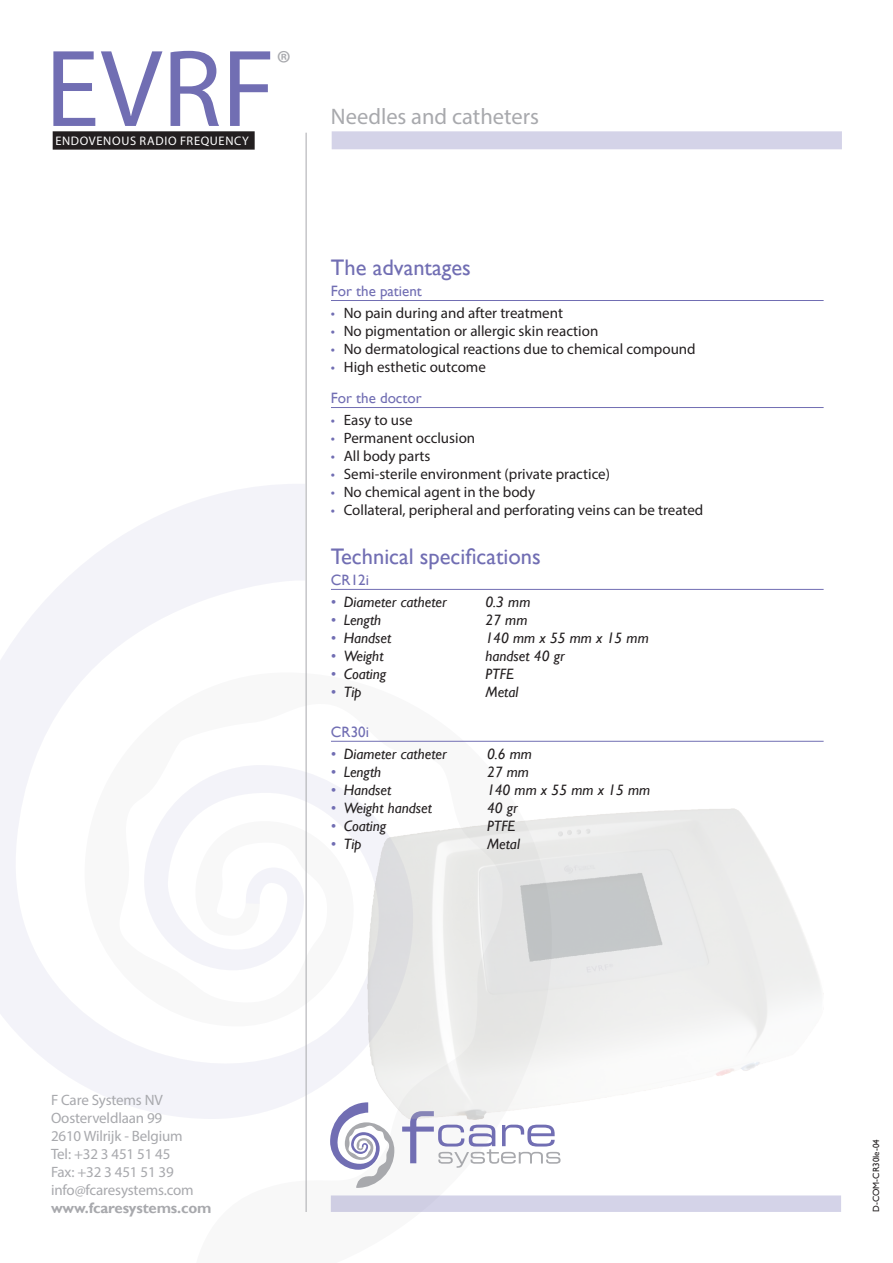
<style>
.page{position:relative;width:893px;height:1263px;background:#fff}
.page>*{position:absolute;margin:0;border:0;box-sizing:border-box;transform-origin:0 0}
.t1{font:110.55px "Myriad Pro";color:#716eb3}
.t2{font:35.1px "Myriad Pro";color:#a8a9ad}
.subtitel{font:22.5px "Gill Sans";color:#716eb3}
.body{font:22.5px "Myriad Pro";color:#a8a9ad}
.t3{font:15px "Myriad Pro";color:#231f20}
.t4{font:italic 15px "Gill Sans";color:#231f20}
.t5{font:15px "Myriad Pro";letter-spacing:-.01em;color:#a8a9ad}
.sub_sub_titel{font:15px "Gill Sans";color:#716eb3}
.t6{font:700 15px "Gill Sans";letter-spacing:-.01em;color:#a8a9ad}
.t7{font:12.45px "Myriad Pro";letter-spacing:.055em;color:#fff}
.t8{font:9px "Gill Sans";color:#231f20}
.s1{color:#716eb3}
</style>
<div class="page">
<svg style="left:0;top:484px;width:413px;height:635px"></svg>
<div style="left:332px;top:131px;width:510px;height:18px;background:#d4d3e8"></div>
<div style="left:331px;top:1195px;width:510px;height:17px;background:#d4d3e8"></div>
<hr style="left:306px;top:133px;width:1px;height:1079px;background:#a8a9ad">
<svg style="left:330px;top:1102px;width:64px;height:86px"></svg>
<svg style="left:402px;top:1119px;width:159px;height:49px"></svg>
<img style="left:368px;top:808px;width:453px;height:311px">
<div style="left:53px;top:131px;width:202px;height:19px;background:#231f20"></div>
<hr style="left:331px;top:300px;width:493px;height:1px;background:#716eb3">
<hr style="left:331px;top:407px;width:493px;height:1px;background:#716eb3">
<hr style="left:331px;top:589px;width:493px;height:1px;background:#716eb3">
<hr style="left:331px;top:741px;width:493px;height:1px;background:#716eb3">
<p class="t1" style="left:45px;top:21px;width:232px">EVRF</p>
<p class="t2" style="left:277px;top:42px;width:16px">®</p>
<p class="t7" style="left:55px;top:133px;width:195px">ENDOVENOUS RADIO FREQUENCY</p>
<p class="body" style="left:331px;top:102px;width:209px">Needles and catheters</p>
<p class="subtitel" style="left:331px;top:254px;width:141px">The advantages</p>
<p class="sub_sub_titel" style="left:331px;top:282px;width:92px">For the patient</p>
<p class="t3" style="left:331px;top:304px;width:233px"><span class="s1">•</span> No pain during and after treatment</p>
<p class="t3" style="left:331px;top:322px;width:269px"><span class="s1">•</span> No pigmentation or allergic skin reaction</p>
<p class="t3" style="left:331px;top:340px;width:366px"><span class="s1">•</span> No dermatological reactions due to chemical compound</p>
<p class="t3" style="left:331px;top:358px;width:156px"><span class="s1">•</span> High esthetic outcome</p>
<p class="sub_sub_titel" style="left:331px;top:389px;width:92px">For the doctor</p>
<p class="t3" style="left:331px;top:411px;width:83px"><span class="s1">•</span> Easy to use</p>
<p class="t3" style="left:331px;top:429px;width:146px"><span class="s1">•</span> Permanent occlusion</p>
<p class="t3" style="left:331px;top:447px;width:101px"><span class="s1">•</span> All body parts</p>
<p class="t3" style="left:331px;top:465px;width:281px"><span class="s1">•</span> Semi-sterile environment (private practice)</p>
<p class="t3" style="left:331px;top:483px;width:206px"><span class="s1">•</span> No chemical agent in the body</p>
<p class="t3" style="left:331px;top:501px;width:374px"><span class="s1">•</span> Collateral, peripheral and perforating veins can be treated</p>
<p class="subtitel" style="left:331px;top:543px;width:211px">Technical specifications</p>
<p class="sub_sub_titel" style="left:331px;top:571px;width:39px">CR12i</p>
<p class="t4" style="left:331px;top:593px;width:117px"><span class="s1">•</span> Diameter catheter</p>
<p class="t4" style="left:485px;top:593px;width:46px">0.3 mm</p>
<p class="t4" style="left:331px;top:611px;width:52px"><span class="s1">•</span> Length</p>
<p class="t4" style="left:485px;top:611px;width:43px">27 mm</p>
<p class="t4" style="left:331px;top:629px;width:62px"><span class="s1">•</span> Handset</p>
<p class="t4" style="left:485px;top:629px;width:165px">140 mm x 55 mm x 15 mm</p>
<p class="t4" style="left:331px;top:647px;width:54px"><span class="s1">•</span> Weight</p>
<p class="t4" style="left:485px;top:647px;width:81px">handset 40 gr</p>
<p class="t4" style="left:331px;top:665px;width:57px"><span class="s1">•</span> Coating</p>
<p class="t4" style="left:485px;top:665px;width:30px">PTFE</p>
<p class="t4" style="left:331px;top:683px;width:32px"><span class="s1">•</span> Tip</p>
<p class="t4" style="left:485px;top:683px;width:34px">Metal</p>
<p class="sub_sub_titel" style="left:331px;top:723px;width:39px">CR30i</p>
<p class="t4" style="left:331px;top:745px;width:117px"><span class="s1">•</span> Diameter catheter</p>
<p class="t4" style="left:487px;top:745px;width:46px">0.6 mm</p>
<p class="t4" style="left:331px;top:763px;width:52px"><span class="s1">•</span> Length</p>
<p class="t4" style="left:487px;top:763px;width:43px">27 mm</p>
<p class="t4" style="left:331px;top:781px;width:62px"><span class="s1">•</span> Handset</p>
<p class="t4" style="left:487px;top:781px;width:165px">140 mm x 55 mm x 15 mm</p>
<p class="t4" style="left:331px;top:799px;width:102px"><span class="s1">•</span> Weight handset</p>
<p class="t4" style="left:487px;top:799px;width:32px">40 gr</p>
<p class="t4" style="left:331px;top:817px;width:57px"><span class="s1">•</span> Coating</p>
<p class="t4" style="left:487px;top:817px;width:30px">PTFE</p>
<p class="t4" style="left:331px;top:835px;width:32px"><span class="s1">•</span> Tip</p>
<p class="t4" style="left:487px;top:835px;width:34px">Metal</p>
<p class="t5" style="left:51px;top:1090px;width:113px">F Care Systems NV</p>
<p class="t5" style="left:51px;top:1108px;width:113px">Oosterveldlaan 99</p>
<p class="t5" style="left:51px;top:1126px;width:133px">2610 Wilrijk - Belgium</p>
<p class="t5" style="left:51px;top:1144px;width:121px">Tel: +32 3 451 51 45</p>
<p class="t5" style="left:51px;top:1162px;width:124px">Fax: +32 3 451 51 39</p>
<p class="t5" style="left:51px;top:1180px;width:144px">info@fcaresystems.com</p>
<p class="t6" style="left:51px;top:1199px;width:162px">www.fcaresystems.com</p>
<p class="t8" style="left:871px;top:1212px;width:74px;rotate:-90deg">D-COM-CR30Ie-04</p>
</div>
